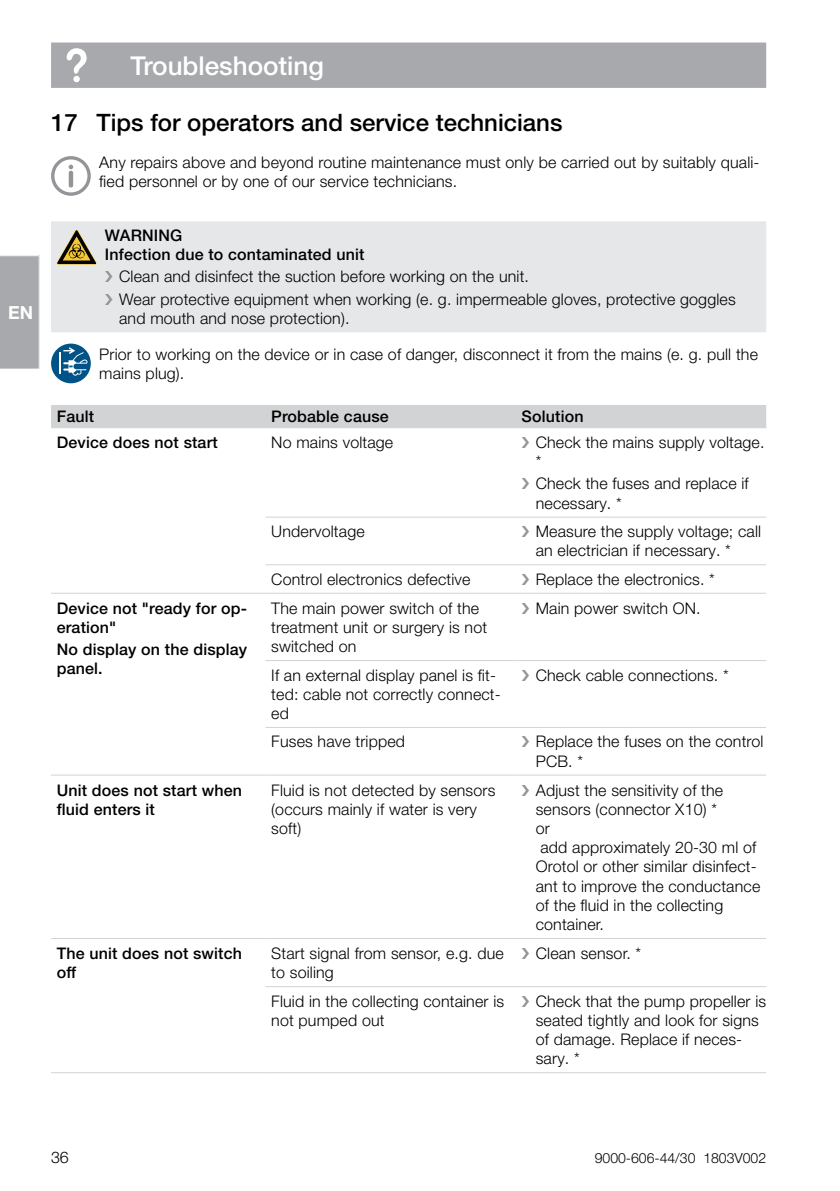
<style>
.page{position:relative;width:840px;height:1191px;background:#fff}
.page>*{position:absolute;margin:0;border:0;box-sizing:border-box;transform-origin:0 0}
.t1{font:500 26px "Helvetica Neue LT Pro";color:#fff}
.t2{font:500 24px "Helvetica Neue LT Pro";color:#000}
.t3{font:700 18px "Helvetica Neue LT Pro";color:#fff}
.t4{font:300 16px/19.2px "Helvetica Neue LT Pro";letter-spacing:.01em;color:#000}
.t5{font:500 16px/19.2px "Helvetica Neue LT Pro";letter-spacing:.01em;color:#000}
.t6{font:300 14px "Helvetica Neue LT Pro";color:#000}
</style>
<div class="page">
<svg style="left:51px;top:156px;width:40px;height:40px"></svg>
<div style="left:51px;top:221px;width:714px;height:111px;background:#e6e7e8"></div>
<svg style="left:57px;top:230px;width:39px;height:34px"></svg>
<div style="left:51px;top:343px;width:40px;height:40px;background:#005387;border-radius:50%"></div>
<hr style="left:59px;top:352px;width:2px;height:22px;background:#fff">
<svg style="left:63px;top:347px;width:25px;height:29px"></svg>
<div style="left:51px;top:405px;width:714px;height:22px;background:#d1d3d4"></div>
<hr style="left:51px;top:427px;width:214px;height:1px;background:#d1d3d4">
<hr style="left:265px;top:427px;width:250px;height:1px;background:#d1d3d4">
<hr style="left:515px;top:427px;width:250px;height:1px;background:#d1d3d4">
<hr style="left:265px;top:516px;width:250px;height:1px;background:#d1d3d4">
<hr style="left:515px;top:516px;width:250px;height:1px;background:#d1d3d4">
<hr style="left:265px;top:564px;width:250px;height:1px;background:#d1d3d4">
<hr style="left:515px;top:564px;width:250px;height:1px;background:#d1d3d4">
<hr style="left:51px;top:593px;width:214px;height:1px;background:#d1d3d4">
<hr style="left:265px;top:593px;width:250px;height:1px;background:#d1d3d4">
<hr style="left:515px;top:593px;width:250px;height:1px;background:#d1d3d4">
<hr style="left:265px;top:660px;width:250px;height:1px;background:#d1d3d4">
<hr style="left:515px;top:660px;width:250px;height:1px;background:#d1d3d4">
<hr style="left:265px;top:727px;width:250px;height:1px;background:#d1d3d4">
<hr style="left:515px;top:727px;width:250px;height:1px;background:#d1d3d4">
<hr style="left:51px;top:774px;width:214px;height:1px;background:#d1d3d4">
<hr style="left:265px;top:774px;width:250px;height:1px;background:#d1d3d4">
<hr style="left:515px;top:774px;width:250px;height:1px;background:#d1d3d4">
<hr style="left:51px;top:938px;width:214px;height:1px;background:#d1d3d4">
<hr style="left:265px;top:938px;width:250px;height:1px;background:#d1d3d4">
<hr style="left:515px;top:938px;width:250px;height:1px;background:#d1d3d4">
<hr style="left:265px;top:986px;width:250px;height:1px;background:#d1d3d4">
<hr style="left:515px;top:986px;width:250px;height:1px;background:#d1d3d4">
<hr style="left:51px;top:1072px;width:214px;height:1px;background:#d1d3d4">
<hr style="left:265px;top:1072px;width:250px;height:1px;background:#d1d3d4">
<hr style="left:515px;top:1072px;width:250px;height:1px;background:#d1d3d4">
<div style="left:51px;top:43px;width:714px;height:45px;background:#a7a9ac"></div>
<div style="left:73px;top:76px;width:7px;height:6px;background:#fff;border-radius:50%"></div>
<svg style="left:0;top:255px;width:40px;height:114px;background:#aaacae"></svg>
<svg style="left:105px;top:271px;width:8px;height:11px"></svg>
<svg style="left:105px;top:293px;width:8px;height:11px"></svg>
<p class="t3" style="left:8px;top:301px;width:27px">EN</p>
<h1 class="t1" style="left:130px;top:50px;width:195px">Troubleshooting</h1>
<h2 class="t2" style="left:51px;top:108px;width:512px">17 Tips for operators and service technicians</h2>
<p class="t4" style="left:99px;top:152px;width:661px">Any repairs above and beyond routine maintenance must only be carried out by suitably quali&shy;fied personnel or by one of our service technicians.</p>
<p class="t5" style="left:105px;top:226px;width:261px">WARNING<br>Infection due to contaminated unit</p>
<p class="t4" style="left:119px;top:265px;width:617px;line-height:22px">Clean and disinfect the suction before working on the unit.<br>Wear protective equipment when working (e. g. impermeable gloves, protective goggles</p>
<p class="t4" style="left:119px;top:308px;width:228px">and mouth and nose protection).</p>
<p class="t4" style="left:99px;top:344px;width:659px">Prior to working on the device or in case of danger, disconnect it from the mains (e. g. pull the mains plug).</p>
<p class="t5" style="left:57px;top:406px;width:39px">Fault</p>
<p class="t5" style="left:271px;top:406px;width:119px">Probable cause</p>
<p class="t5" style="left:521px;top:406px;width:63px">Solution</p>
<p class="t5" style="left:57px;top:433px;width:162px">Device does not start</p>
<p class="t4" style="left:271px;top:432px;width:123px">No mains voltage</p>
<p class="t4" style="left:535px;top:432px;width:227px">Check the mains supply voltage. *</p>
<p class="t4" style="left:535px;top:474px;width:214px">Check the fuses and replace if necessary. *</p>
<p class="t4" style="left:271px;top:521px;width:95px">Undervoltage</p>
<p class="t4" style="left:535px;top:521px;width:227px">Measure the supply voltage; call an electrician if necessary. *</p>
<p class="t4" style="left:271px;top:569px;width:200px">Control electronics defective</p>
<p class="t4" style="left:535px;top:569px;width:180px">Replace the electronics. *</p>
<p class="t5" style="left:57px;top:598px;width:192px">Device not "ready for op&shy;eration"</p>
<p class="t5" style="left:57px;top:639px;width:192px">No display on the display panel.</p>
<p class="t4" style="left:271px;top:598px;width:217px">The main power switch of the treatment unit or surgery is not switched on</p>
<p class="t4" style="left:535px;top:598px;width:163px">Main power switch ON.</p>
<p class="t4" style="left:271px;top:665px;width:231px">If an external display panel is fit&shy;ted: cable not correctly connect&shy;ed</p>
<p class="t4" style="left:535px;top:665px;width:194px">Check cable connections. *</p>
<p class="t4" style="left:271px;top:731px;width:135px">Fuses have tripped</p>
<p class="t4" style="left:535px;top:731px;width:229px">Replace the fuses on the control<br>PCB. *</p>
<p class="t5" style="left:57px;top:780px;width:187px">Unit does not start when fluid enters it</p>
<p class="t4" style="left:271px;top:780px;width:225px">Fluid is not detected by sensors (occurs mainly if water is very soft)</p>
<p class="t4" style="left:535px;top:780px;width:226px">Adjust the sensitivity of the sensors (connector X10) *<br>or<br>add approximately 20‑30 ml of<br>Orotol or other similar disinfect&shy;ant to improve the conductance of the fluid in the collecting container.</p>
<p class="t5" style="left:57px;top:943px;width:187px">The unit does not switch off</p>
<p class="t4" style="left:271px;top:943px;width:234px">Start signal from sensor, e. g. due to soiling</p>
<p class="t4" style="left:535px;top:943px;width:107px">Clean sensor. *</p>
<p class="t4" style="left:271px;top:991px;width:234px">Fluid in the collecting container is not pumped out</p>
<p class="t4" style="left:535px;top:991px;width:232px">Check that the pump propeller is seated tightly and look for signs of damage. Replace if neces&shy;sary. *</p>
<p class="t4" style="left:51px;top:1147px;width:19px">36</p>
<p class="t6" style="left:594px;top:1149px;width:173px">9000-606-44/30 1803V002</p>
</div>
